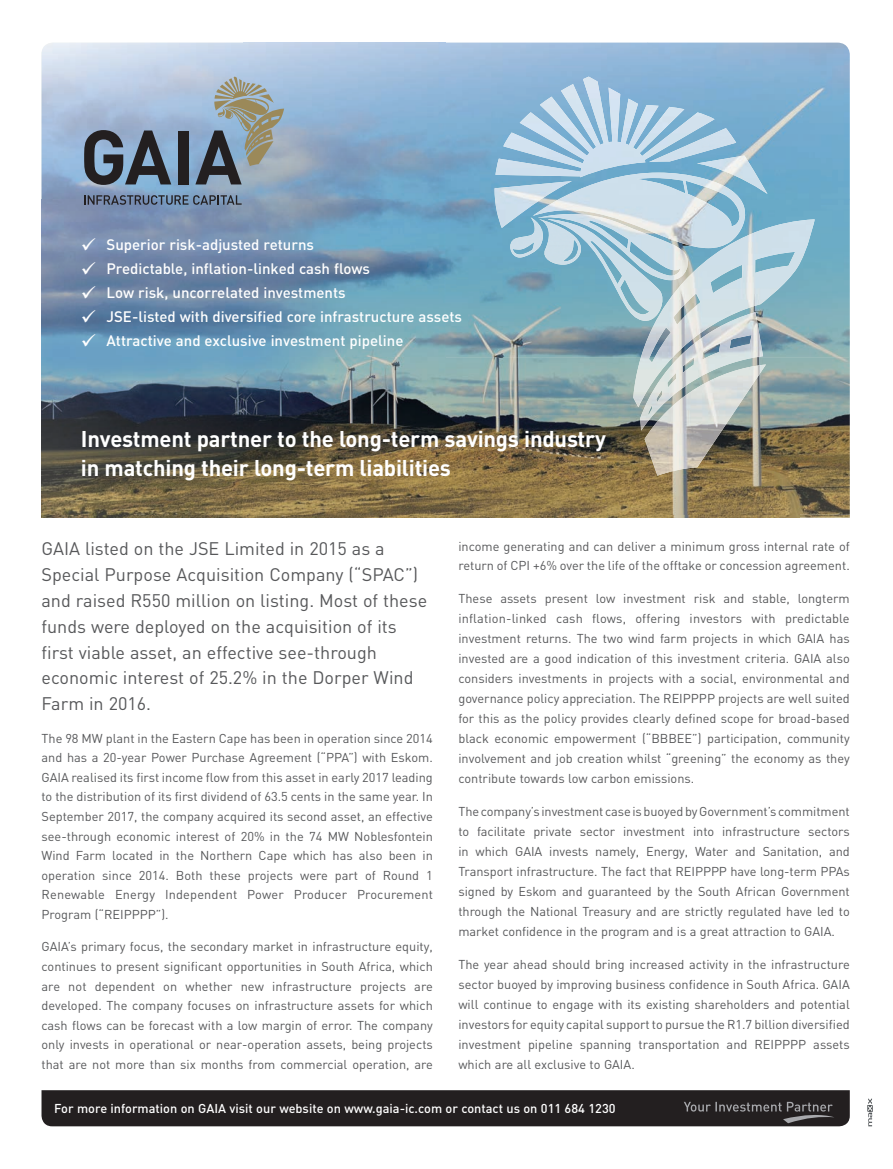
<style>
.page{position:relative;width:893px;height:1169px;background:#fff}
.page>*{position:absolute;margin:0;border:0;box-sizing:border-box;transform-origin:0 0}
.t1{font:700 22.5px/28.5px "DIN";letter-spacing:-.01em;color:#fff}
.t2{font:18px/26px "DIN";color:#57585a}
.t3{font:500 15px "DIN";color:#fff}
.t4{font:12.75px/20px "DIN";color:#57585a;text-align:justify}
.t5{font:500 12.75px "DIN";color:#fff}
</style>
<div class="page">
<svg style="left:53px;top:42px;width:787px;height:1px"></svg>
<img style="left:42px;top:515px;width:757px;height:2px">
<img style="left:42px;top:43px;width:807px;height:472px">
<div style="left:42px;top:1090px;width:807px;height:36px;background:#231f20"></div>
<svg style="left:84px;top:195px;width:158px;height:10px;background:#5b6b82"></svg>
<svg style="left:84px;top:130px;width:87px;height:55px;background:#5a6a7b"></svg>
<div style="left:178px;top:130px;width:10px;height:54px;background:#231f20"></div>
<svg style="left:195px;top:77px;width:89px;height:107px;background:#8d9aa0"></svg>
<img style="left:644px;top:407px;width:122px;height:68px">
<img style="left:506px;top:228px;width:31px;height:29px">
<img style="left:537px;top:248px;width:11px;height:32px">
<img style="left:548px;top:248px;width:85px;height:73px">
<img style="left:533px;top:177px;width:232px;height:71px">
<img style="left:633px;top:219px;width:181px;height:188px">
<img style="left:640px;top:312px;width:123px;height:118px">
<img style="left:495px;top:77px;width:219px;height:100px">
<img style="left:494px;top:181px;width:78px;height:47px">
<img style="left:649px;top:128px;width:87px;height:34px">
<img style="left:697px;top:155px;width:70px;height:39px">
<svg style="left:867px;top:1098px;width:5px;height:28px"></svg>
<p class="t3" style="left:81px;top:235px;width:234px">✓ Superior risk-adjusted returns</p>
<p class="t3" style="left:81px;top:259px;width:290px">✓ Predictable, inflation-linked cash flows</p>
<p class="t3" style="left:81px;top:283px;width:266px">✓ Low risk, uncorrelated investments</p>
<p class="t3" style="left:81px;top:307px;width:382px">✓ JSE-listed with diversified core infrastructure assets</p>
<p class="t3" style="left:81px;top:331px;width:324px">✓ Attractive and exclusive investment pipeline</p>
<h1 class="t1" style="left:81px;top:424px;width:526px">Investment partner to the long-term savings industry in matching their long-term liabilities</h1>
<p class="t2" style="left:42px;top:535px;width:387px">GAIA listed on the JSE Limited in 2015 as a Special Purpose Acquisition Company (“SPAC”) and raised R550 million on listing. Most of these funds were deployed on the acquisition of its first viable asset, an effective see-through economic interest of 25.2% in the Dorper Wind Farm in 2016.</p>
<p class="t4" style="left:42px;top:728px;width:393px">The 98 MW plant in the Eastern Cape has been in operation since 2014 and has a 20-year Power Purchase Agreement (“PPA”) with Eskom.<br>GAIA realised its first income flow from this asset in early 2017 leading to the distribution of its first dividend of 63.5 cents in the same year. In September 2017, the company acquired its second asset, an effective see-through economic interest of 20% in the 74 MW Noblesfontein Wind Farm located in the Northern Cape which has also been in operation since 2014. Both these projects were part of Round 1<br>Renewable Energy Independent Power Producer Procurement Program (“REIPPPP”).</p>
<p class="t4" style="left:42px;top:936px;width:393px">GAIA’s primary focus, the secondary market in infrastructure equity, continues to present significant opportunities in South Africa, which are not dependent on whether new infrastructure projects are developed. The company focuses on infrastructure assets for which cash flows can be forecast with a low margin of error. The company only invests in operational or near-operation assets, being projects that are not more than six months from commercial operation, are</p>
<p class="t4" style="left:458px;top:536px;width:393px">income generating and can deliver a minimum gross internal rate of return of CPI +6% over the life of the offtake or concession agreement.</p>
<p class="t4" style="left:458px;top:588px;width:393px">These assets present low investment risk and stable, longterm inflation-linked cash flows, offering investors with predictable investment returns. The two wind farm projects in which GAIA has invested are a good indication of this investment criteria. GAIA also considers investments in projects with a social, environmental and governance policy appreciation. The REIPPPP projects are well suited for this as the policy provides clearly defined scope for broad-based black economic empowerment (“BBBEE”) participation, community involvement and job creation whilst “greening” the economy as they contribute towards low carbon emissions.</p>
<p class="t4" style="left:458px;top:801px;width:393px">The company’s investment case is buoyed by Government’s commitment to facilitate private sector investment into infrastructure sectors in which GAIA invests namely, Energy, Water and Sanitation, and Transport infrastructure. The fact that REIPPPP have long-term PPAs signed by Eskom and guaranteed by the South African Government through the National Treasury and are strictly regulated have led to market confidence in the program and is a great attraction to GAIA.</p>
<p class="t4" style="left:458px;top:954px;width:393px">The year ahead should bring increased activity in the infrastructure sector buoyed by improving business confidence in South Africa. GAIA will continue to engage with its existing shareholders and potential investors for equity capital support to pursue the R1.7 billion diversified investment pipeline spanning transportation and REIPPPP assets which are all exclusive to GAIA.</p>
<p class="t5" style="left:54px;top:1099px;width:563px">For more information on GAIA visit our website on www.gaia-ic.com or contact us on 011 684 1230</p>
</div>
